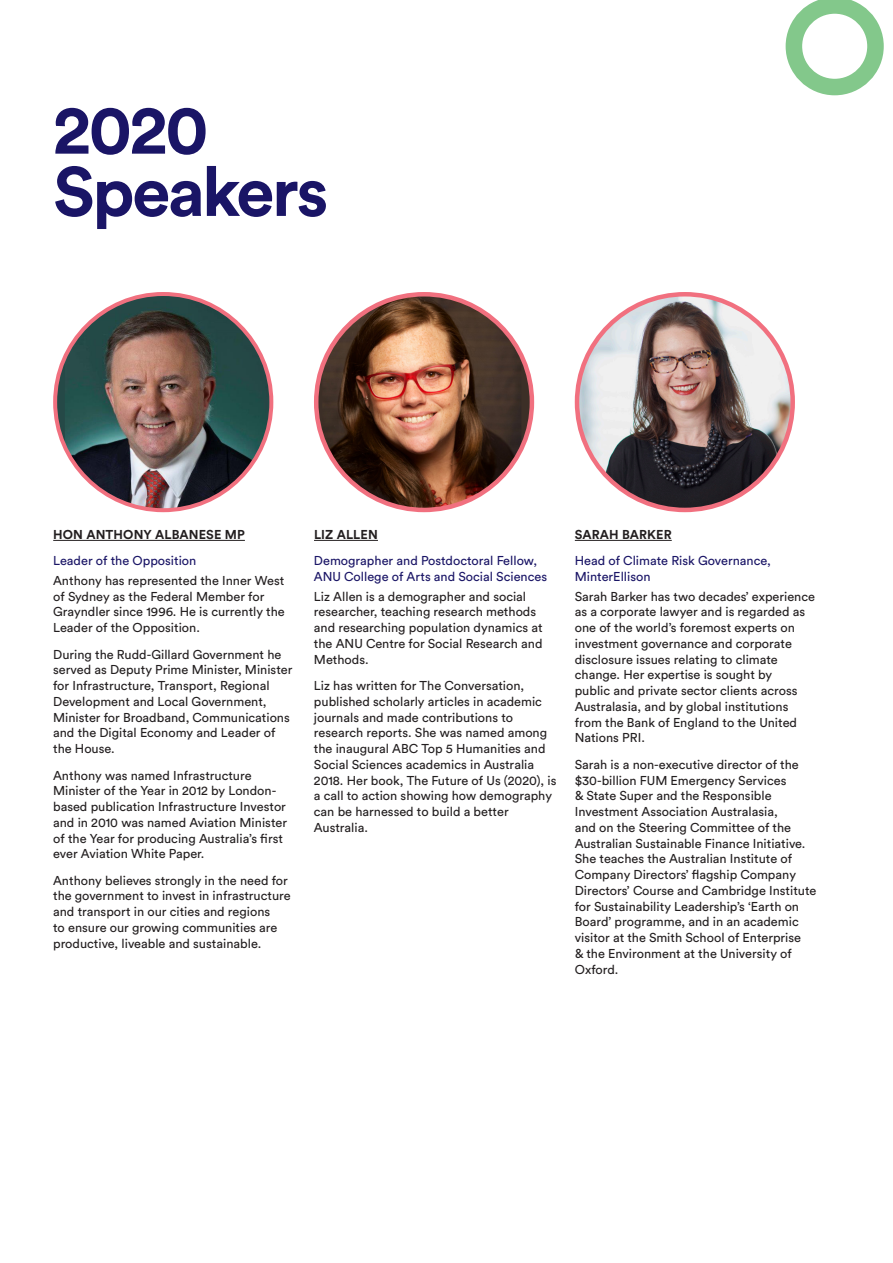
<style>
.page{position:relative;width:893px;height:1263px;background:#fff}
.page>*{position:absolute;margin:0;border:0;box-sizing:border-box;transform-origin:0 0}
.Page_Headline_01{font:700 69px "Circular Std";letter-spacing:-.035em;color:#1a1566}
.Paragraph_Body_01{font:12.75px/15.8px "Circular Std";color:#231f20}
.Paragraph_Body_01-2{font:12.75px/15.8px "Circular Std";color:#1a1566}
.Paragraph_Body_01-3{font:700 12.75px "Circular Std";letter-spacing:.01em;color:#231f20}
</style>
<div class="page">
<hr style="left:53px;top:540px;width:192px;height:1px;background:#231f20">
<img style="left:65px;top:302px;width:203px;height:208px">
<hr style="left:314px;top:540px;width:64px;height:1px;background:#231f20">
<img style="left:322px;top:296px;width:199px;height:214px">
<hr style="left:575px;top:540px;width:97px;height:1px;background:#231f20">
<img style="left:577px;top:294px;width:216px;height:216px;border-radius:108px">
<svg style="left:786px;top:0;width:98px;height:95px"></svg>
<p class="Page_Headline_01" style="left:53px;top:85px;width:157px">2020</p>
<p class="Page_Headline_01" style="left:53px;top:147px;width:277px">Speakers</p>
<p class="Paragraph_Body_01-3" style="left:53px;top:526px;width:193px">HON ANTHONY ALBANESE MP</p>
<p class="Paragraph_Body_01-2" style="left:53px;top:552px;width:145px">Leader of the Opposition</p>
<p class="Paragraph_Body_01" style="left:53px;top:572px;width:233px">Anthony has represented the Inner West of Sydney as the Federal Member for Grayndler since 1996. He is currently the Leader of the Opposition.</p>
<p class="Paragraph_Body_01" style="left:53px;top:646px;width:241px">During the Rudd-Gillard Government he served as Deputy Prime Minister, Minister for Infrastructure, Transport, Regional Development and Local Government, Minister for Broadband, Communications and the Digital Economy and Leader of the House.</p>
<p class="Paragraph_Body_01" style="left:53px;top:767px;width:235px">Anthony was named Infrastructure Minister of the Year in 2012 by London&shy;based publication Infrastructure Investor and in 2010 was named Aviation Minister of the Year for producing Australia’s first ever Aviation White Paper.</p>
<p class="Paragraph_Body_01" style="left:53px;top:872px;width:239px">Anthony believes strongly in the need for the government to invest in infrastructure and transport in our cities and regions<br>to ensure our growing communities are productive, liveable and sustainable.</p>
<p class="Paragraph_Body_01-3" style="left:314px;top:526px;width:65px">LIZ ALLEN</p>
<p class="Paragraph_Body_01-2" style="left:314px;top:552px;width:235px">Demographer and Postdoctoral Fellow,<br>ANU College of Arts and Social Sciences</p>
<p class="Paragraph_Body_01" style="left:314px;top:588px;width:230px">Liz Allen is a demographer and social researcher, teaching research methods and researching population dynamics at the ANU Centre for Social Research and<br>Methods.</p>
<p class="Paragraph_Body_01" style="left:314px;top:678px;width:244px">Liz has written for The Conversation, published scholarly articles in academic journals and made contributions to research reports. She was named among the inaugural ABC Top 5 Humanities and Social Sciences academics in Australia 2018. Her book, The Future of Us (2020), is a call to action showing how demography can be harnessed to build a better Australia.</p>
<p class="Paragraph_Body_01-3" style="left:575px;top:526px;width:98px">SARAH BARKER</p>
<p class="Paragraph_Body_01-2" style="left:575px;top:552px;width:198px">Head of Climate Risk Governance,<br>MinterEllison</p>
<p class="Paragraph_Body_01" style="left:575px;top:588px;width:242px">Sarah Barker has two decades’ experience as a corporate lawyer and is regarded as one of the world’s foremost experts on investment governance and corporate disclosure issues relating to climate change. Her expertise is sought by<br>public and private sector clients across Australasia, and by global institutions from the Bank of England to the United Nations PRI.</p>
<p class="Paragraph_Body_01" style="left:575px;top:756px;width:243px">Sarah is a non-executive director of the $30-billion FUM Emergency Services<br>&amp; State Super and the Responsible Investment Association Australasia,<br>and on the Steering Committee of the Australian Sustainable Finance Initiative.<br>She teaches the Australian Institute of Company Directors’ flagship Company Directors’ Course and Cambridge Institute for Sustainability Leadership’s ‘Earth on Board’ programme, and in an academic visitor at the Smith School of Enterprise<br>&amp; the Environment at the University of Oxford.</p>
</div>
